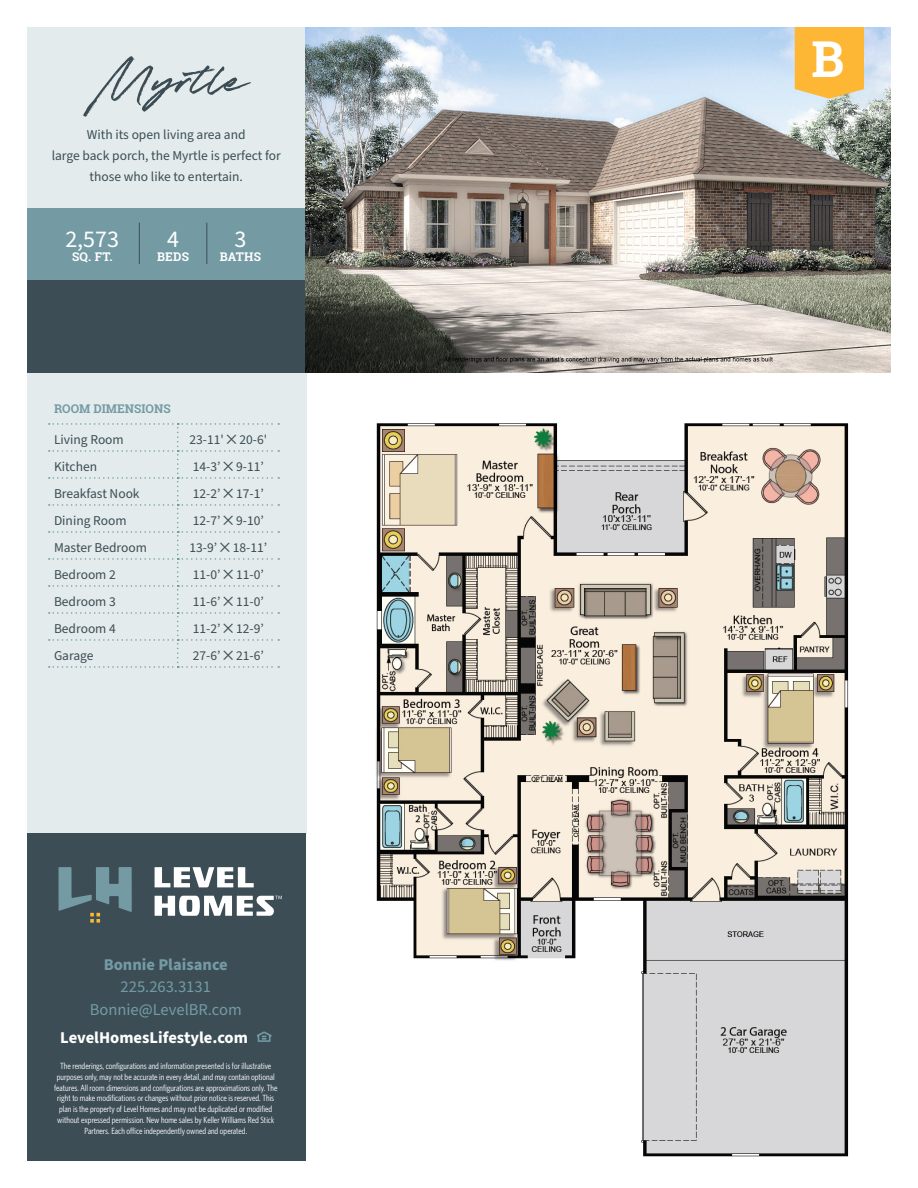
<style>
.page{position:relative;width:918px;height:1188px;background:#fff}
.page>*{position:absolute;margin:0;border:0;box-sizing:border-box;transform-origin:0 0}
.t1{font:700 49.5px "Roboto Slab";color:#fff}
.t2{font:24px "Source Sans Pro";color:#fff}
.t3{font:16.5px/22.5px "Source Sans Pro";color:#749ba4;text-align:center}
.t4{font:700 16.5px "Source Sans Pro";color:#fff}
.t5{font:700 16.5px "Source Sans Pro";color:#749ba4}
.t6{font:13.5px/21px "Source Sans Pro";color:#3c4d55;text-align:center}
.t7{font:700 12px "Roboto Slab";letter-spacing:.02em;color:#fff}
.t8{font:700 12px "Roboto Slab";color:#749ba4}
.t9{font:9px/10.8px "Whitney Condensed";color:#fff;text-align:center}
</style>
<div class="page">
<div style="left:27px;top:27px;width:279px;height:807px;background:#e3ebec"></div>
<div style="left:27px;top:279px;width:279px;height:94px;background:#3c4d55"></div>
<div style="left:27px;top:209px;width:279px;height:71px;background:#749ba4"></div>
<img style="left:306px;top:27px;width:585px;height:346px">
<hr style="left:139px;top:223px;width:1px;height:41px;background:#3c4d55">
<hr style="left:206px;top:223px;width:1px;height:41px;background:#3c4d55">
<div style="left:27px;top:834px;width:279px;height:327px;background:#3c4d55"></div>
<svg style="left:257px;top:1031px;width:15px;height:11px"></svg>
<svg style="left:155px;top:867px;width:99px;height:20px"></svg>
<svg style="left:155px;top:896px;width:127px;height:20px"></svg>
<svg style="left:58px;top:867px;width:74px;height:56px"></svg>
<svg style="left:795px;top:27px;width:69px;height:72px;background:#f9ba41"></svg>
<svg style="left:83px;top:56px;width:168px;height:61px"></svg>
<svg style="left:49px;top:423px;width:230px;height:245px"></svg>
<img style="left:376px;top:423px;width:473px;height:734px">
<p class="t6" style="left:52px;top:125px;width:231px">With its open living area and<br>large back porch, the Myrtle is perfect for those who like to entertain.</p>
<p class="t2" style="left:65px;top:223px;width:55px">2,573</p>
<p class="t7" style="left:72px;top:248px;width:42px">SQ. FT.</p>
<p class="t2" style="left:167px;top:223px;width:13px">4</p>
<p class="t7" style="left:157px;top:248px;width:33px">BEDS</p>
<p class="t2" style="left:234px;top:223px;width:13px">3</p>
<p class="t7" style="left:220px;top:248px;width:43px">BATHS</p>
<p class="t8" style="left:54px;top:400px;width:118px">ROOM DIMENSIONS</p>
<p class="t6" style="left:54px;top:430px;width:71px">Living Room</p>
<p class="t6" style="left:189px;top:430px;width:79px">23-11' ✕ 20-6'</p>
<p class="t6" style="left:54px;top:457px;width:45px">Kitchen</p>
<p class="t6" style="left:193px;top:457px;width:73px">14-3’ ✕ 9-11’</p>
<p class="t6" style="left:54px;top:484px;width:87px">Breakfast Nook</p>
<p class="t6" style="left:193px;top:484px;width:73px">12-2’ ✕ 17-1’</p>
<p class="t6" style="left:54px;top:511px;width:74px">Dining Room</p>
<p class="t6" style="left:193px;top:511px;width:73px">12-7’ ✕ 9-10’</p>
<p class="t6" style="left:54px;top:538px;width:95px">Master Bedroom</p>
<p class="t6" style="left:189px;top:538px;width:79px">13-9’ ✕ 18-11’</p>
<p class="t6" style="left:54px;top:565px;width:63px">Bedroom 2</p>
<p class="t6" style="left:193px;top:565px;width:73px">11-0’ ✕ 11-0’</p>
<p class="t6" style="left:54px;top:592px;width:63px">Bedroom 3</p>
<p class="t6" style="left:193px;top:592px;width:73px">11-6’ ✕ 11-0’</p>
<p class="t6" style="left:54px;top:619px;width:63px">Bedroom 4</p>
<p class="t6" style="left:193px;top:619px;width:73px">11-2’ ✕ 12-9’</p>
<p class="t6" style="left:54px;top:646px;width:41px">Garage</p>
<p class="t6" style="left:193px;top:646px;width:73px">27-6’ ✕ 21-6’</p>
<p class="t5" style="left:104px;top:953px;width:126px">Bonnie Plaisance</p>
<p class="t3" style="left:90px;top:976px;width:153px">225.263.3131<br>Bonnie@LevelBR.com</p>
<p class="t4" style="left:60px;top:1026px;width:189px">LevelHomesLifestyle.com</p>
<p class="t9" style="left:54px;top:1060px;width:225px">The renderings, configurations and information presented is for illustrative purposes only, may not be accurate in every detail, and may contain optional features. All room dimensions and configurations are approximations only. The right to make modifications or changes without prior notice is reserved. This plan is the property of Level Homes and may not be duplicated or modified without expressed permission. New home sales by Keller Williams Red Stick Partners. Each office independently owned and operated.</p>
<p class="t1" style="left:812px;top:25px;width:34px">B</p>
</div>
